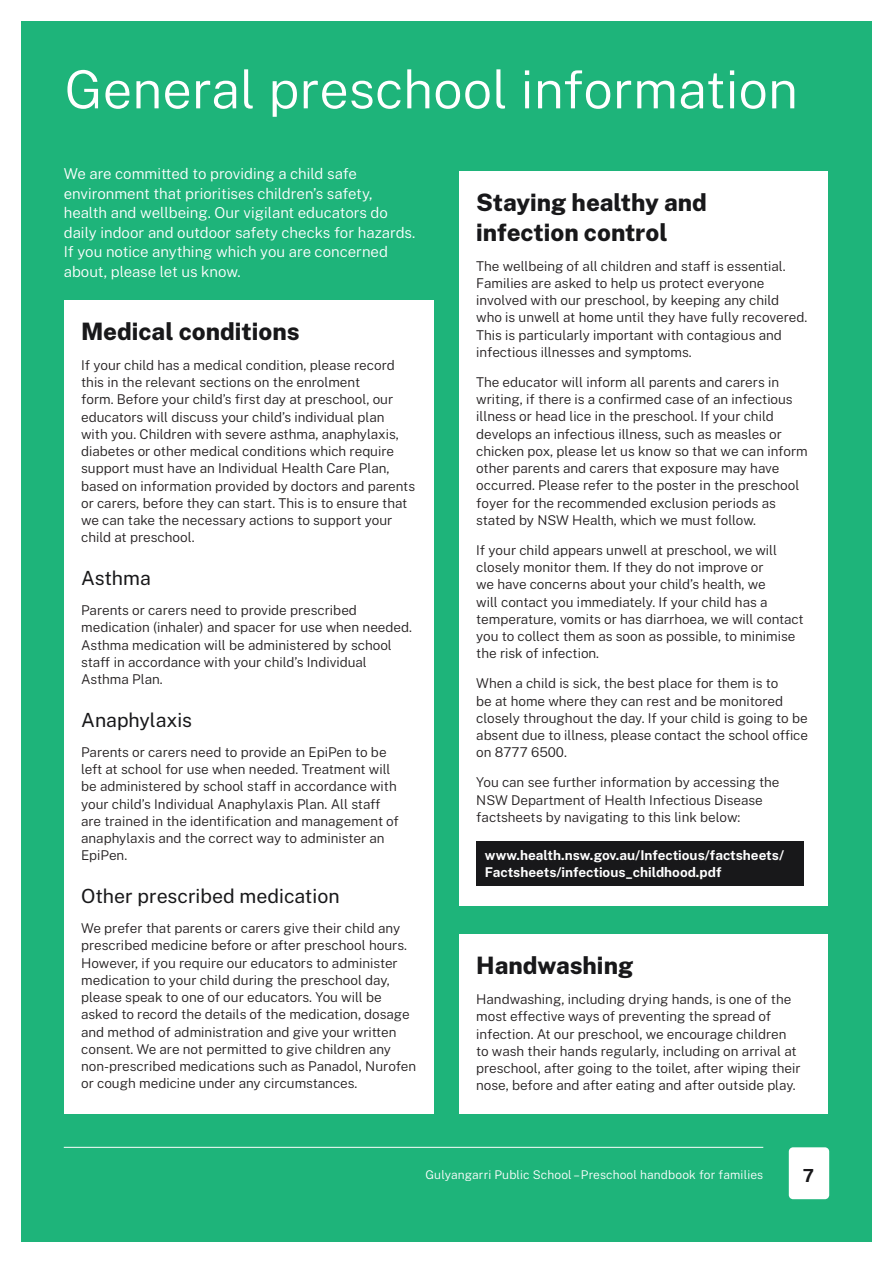
<style>
.page{position:relative;width:893px;height:1263px;background:#1eb47a}
.page>*{position:absolute;margin:0;border:0;box-sizing:border-box;transform-origin:0 0}
.Heading_-_H1_B{font:300 52.5px "Public Sans";color:#fff}
.Heading_-_H2_Extrabold{font:800 24px/30px "Public Sans";color:#18181a}
.Body{font:800 24px "Public Sans";color:#18181a}
.Heading_-_H3{font:19.5px "Public Sans";color:#18181a}
.t1{font:700 18px "Public Sans";color:#18181a}
.Body_2{font:300 15px/19.5px "Public Sans";color:#fff}
.Body-2{font:300 13.5px/17.2px "Public Sans";color:#231f20}
.t2{font:700 13.5px/17.2px "Public Sans";color:#fff}
.t3{font:300 12px "Public Sans";letter-spacing:.01em;color:#fff}
</style>
<div class="page">
<div style="left:64px;top:300px;width:369px;height:814px;background:#fff"></div>
<div style="left:459px;top:171px;width:369px;height:734px;background:#fff"></div>
<div style="left:459px;top:934px;width:369px;height:180px;background:#fff"></div>
<div style="left:476px;top:842px;width:328px;height:44px;background:#18181a"></div>
<div style="left:789px;top:1147px;width:40px;height:52px;background:#fff;border-radius:4px"></div>
<hr style="left:64px;top:1147px;width:699px;height:1px;background:#fff">
<div style="left:0;top:0;width:893px;height:1263px;border:21px solid #fff"></div>
<h1 class="Heading_-_H1_B" style="left:65px;top:53px;width:735px">General preschool information</h1>
<p class="Body_2" style="left:64px;top:164px;width:353px">We are committed to providing a child safe environment that prioritises children’s safety, health and wellbeing. Our vigilant educators do daily indoor and outdoor safety checks for hazards.<br>If you notice anything which you are concerned about, please let us know.</p>
<h2 class="Heading_-_H2_Extrabold" style="left:81px;top:314px;width:220px">Medical conditions</h2>
<p class="Body-2" style="left:81px;top:356px;width:335px">If your child has a medical condition, please record this in the relevant sections on the enrolment<br>form. Before your child’s first day at preschool, our educators will discuss your child’s individual plan<br>with you. Children with severe asthma, anaphylaxis, diabetes or other medical conditions which require support must have an Individual Health Care Plan, based on information provided by doctors and parents or carers, before they can start. This is to ensure that we can take the necessary actions to support your child at preschool.</p>
<h3 class="Heading_-_H3" style="left:81px;top:564px;width:71px">Asthma</h3>
<p class="Body-2" style="left:81px;top:601px;width:332px">Parents or carers need to provide prescribed medication (inhaler) and spacer for use when needed.<br>Asthma medication will be administered by school staff in accordance with your child’s Individual Asthma Plan.</p>
<h3 class="Heading_-_H3" style="left:81px;top:706px;width:112px">Anaphylaxis</h3>
<p class="Body-2" style="left:81px;top:743px;width:319px">Parents or carers need to provide an EpiPen to be left at school for use when needed. Treatment will be administered by school staff in accordance with your child’s Individual Anaphylaxis Plan. All staff are trained in the identification and management of anaphylaxis and the correct way to administer an EpiPen.</p>
<h3 class="Heading_-_H3" style="left:81px;top:882px;width:260px">Other prescribed medication</h3>
<p class="Body-2" style="left:81px;top:919px;width:337px">We prefer that parents or carers give their child any prescribed medicine before or after preschool hours.<br>However, if you require our educators to administer medication to your child during the preschool day, please speak to one of our educators. You will be asked to record the details of the medication, dosage and method of administration and give your written consent. We are not permitted to give children any non-prescribed medications such as Panadol, Nurofen or cough medicine under any circumstances.</p>
<h2 class="Heading_-_H2_Extrabold" style="left:476px;top:185px;width:232px">Staying healthy and infection control</h2>
<p class="Body-2" style="left:476px;top:256px;width:333px">The wellbeing of all children and staff is essential.<br>Families are asked to help us protect everyone involved with our preschool, by keeping any child who is unwell at home until they have fully recovered.<br>This is particularly important with contagious and infectious illnesses and symptoms.</p>
<p class="Body-2" style="left:476px;top:373px;width:333px">The educator will inform all parents and carers in writing, if there is a confirmed case of an infectious illness or head lice in the preschool. If your child develops an infectious illness, such as measles or chicken pox, please let us know so that we can inform other parents and carers that exposure may have occurred. Please refer to the poster in the preschool foyer for the recommended exclusion periods as stated by NSW Health, which we must follow.</p>
<p class="Body-2" style="left:476px;top:541px;width:329px">If your child appears unwell at preschool, we will closely monitor them. If they do not improve or<br>we have concerns about your child’s health, we<br>will contact you immediately. If your child has a temperature, vomits or has diarrhoea, we will contact you to collect them as soon as possible, to minimise the risk of infection.</p>
<p class="Body-2" style="left:476px;top:674px;width:333px">When a child is sick, the best place for them is to<br>be at home where they can rest and be monitored closely throughout the day. If your child is going to be absent due to illness, please contact the school office on 8777 6500.</p>
<p class="Body-2" style="left:476px;top:773px;width:305px">You can see further information by accessing the<br>NSW Department of Health Infectious Disease factsheets by navigating to this link below:</p>
<p class="t2" style="left:485px;top:845px;width:301px">www.health.nsw.gov.au/Infectious/factsheets/<br>Factsheets/infectious_childhood.pdf</p>
<p class="Body" style="left:476px;top:947px;width:158px">Handwashing</p>
<p class="Body-2" style="left:476px;top:990px;width:326px">Handwashing, including drying hands, is one of the most effective ways of preventing the spread of infection. At our preschool, we encourage children to wash their hands regularly, including on arrival at preschool, after going to the toilet, after wiping their nose, before and after eating and after outside play.</p>
<p class="t3" style="left:425px;top:1166px;width:339px">Gulyangarri Public School – Preschool handbook for families</p>
<h3 class="t1" style="left:803px;top:1162px;width:13px">7</h3>
</div>
